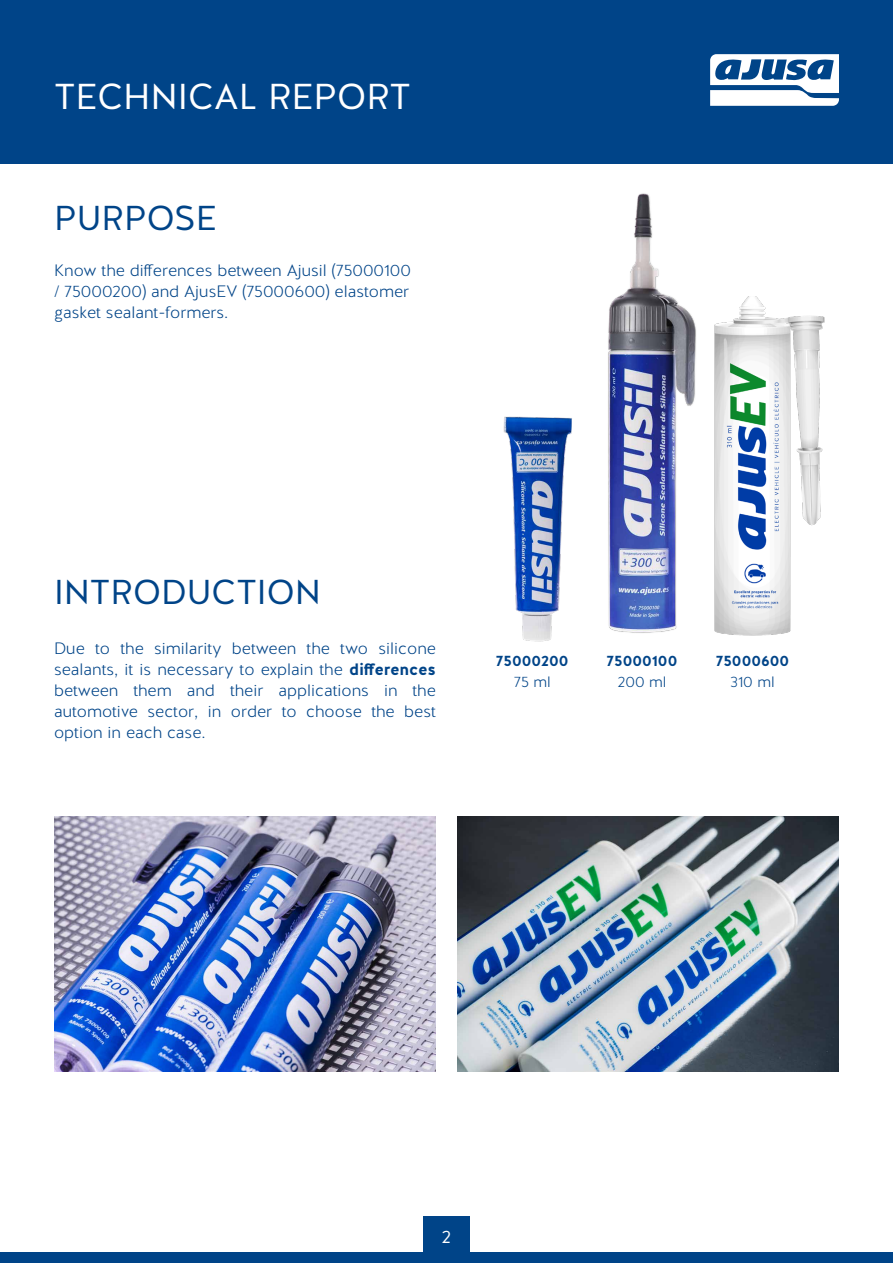
<style>
.page{position:relative;width:893px;height:1263px;background:#fff}
.page>*{position:absolute;margin:0;border:0;box-sizing:border-box;transform-origin:0 0}
.t1{font:36px "Halis GR";color:#fff}
.t2{font:34.5px "Halis GR";color:#048}
.t3{font:18px "Halis GR";color:#fff}
.t4{font:300 16.5px/21px "Halis GR";color:#048;text-align:justify}
.t5{font:700 15px "Halis GR";color:#048}
.t6{font:300 15px "Halis GR";color:#048}
.s1{font-weight:700}
</style>
<div class="page">
<div style="left:0;top:0;width:893px;height:163px;background:#048"></div>
<div style="left:0;top:1252px;width:893px;height:11px;background:#048"></div>
<div style="left:423px;top:1216px;width:47px;height:46px;background:#048"></div>
<svg style="left:710px;top:54px;width:129px;height:52px"></svg>
<img style="left:457px;top:817px;width:382px;height:254px">
<img style="left:54px;top:817px;width:382px;height:254px">
<img style="left:608px;top:193px;width:51px;height:440px">
<img style="left:659px;top:292px;width:166px;height:344px">
<img style="left:503px;top:416px;width:69px;height:225px">
<h1 class="t1" style="left:54px;top:73px;width:358px">TECHNICAL REPORT</h1>
<h2 class="t2" style="left:54px;top:196px;width:164px">PURPOSE</h2>
<p class="t4" style="left:54px;top:260px;width:358px">Know the differences between Ajusil (75000100 / 75000200) and AjusEV (75000600) elastomer gasket sealant-formers.</p>
<h2 class="t2" style="left:54px;top:570px;width:269px">INTRODUCTION</h2>
<p class="t4" style="left:54px;top:638px;width:383px">Due to the similarity between the two silicone sealants, it is necessary to explain the <span class="s1">differences </span>between them and their applications in the automotive sector, in order to choose the best option in each case.</p>
<p class="t5" style="left:496px;top:651px;width:74px">75000200</p>
<p class="t6" style="left:514px;top:672px;width:38px">75 ml</p>
<p class="t5" style="left:607px;top:651px;width:72px">75000100</p>
<p class="t6" style="left:618px;top:672px;width:50px">200 ml</p>
<p class="t5" style="left:716px;top:651px;width:75px">75000600</p>
<p class="t6" style="left:731px;top:672px;width:45px">310 ml</p>
<p class="t3" style="left:442px;top:1225px;width:11px">2</p>
</div>
